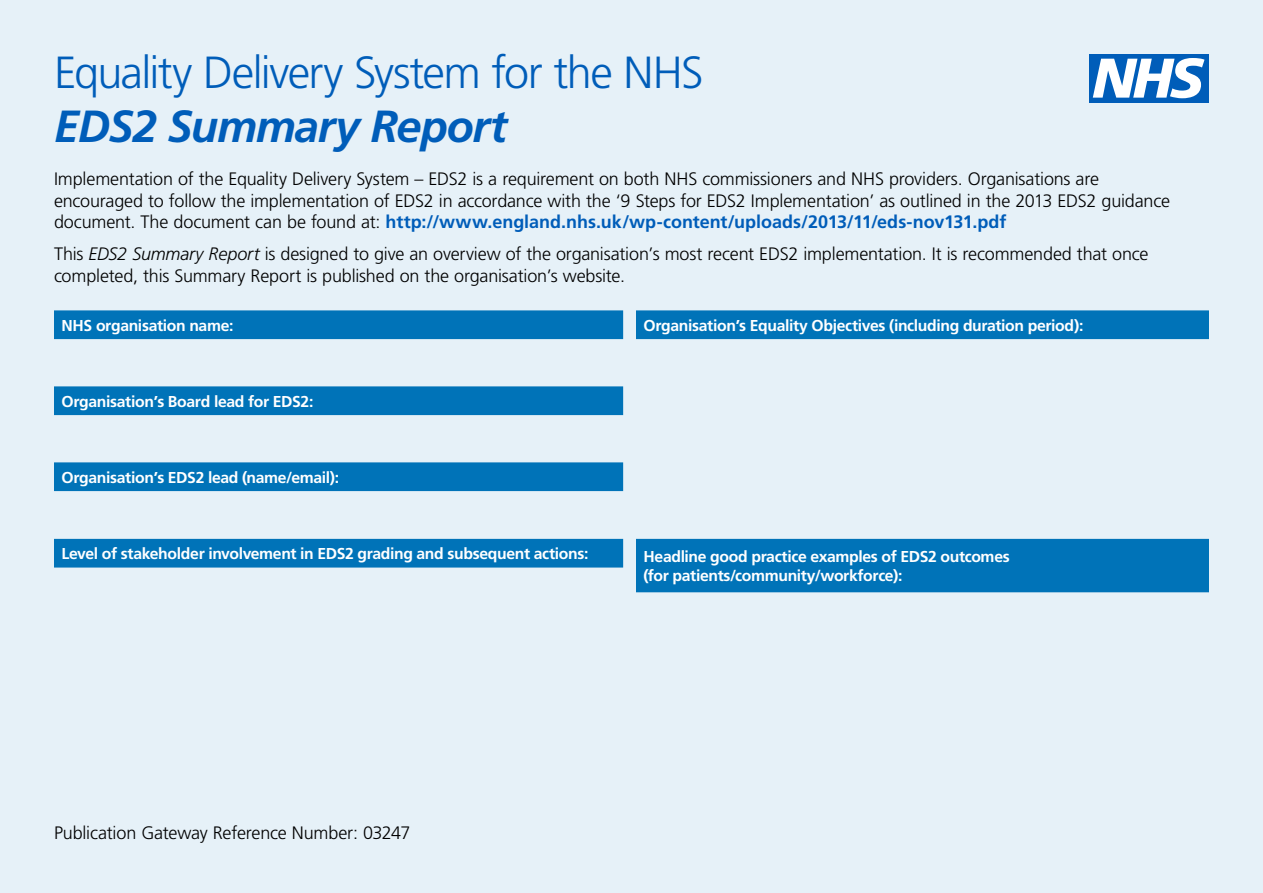
<style>
.page{position:relative;width:1263px;height:893px;background:#e6f1f8}
.page>*{position:absolute;margin:0;border:0;box-sizing:border-box;transform-origin:0 0}
.t1{font:300 45px "Frutiger LT Pro";letter-spacing:-.035em;color:#005db9}
.t2{font:italic 700 45px "Frutiger LT Pro";letter-spacing:-.03em;color:#005db9}
.t3{font:300 18px/21.6px "Frutiger LT Pro";letter-spacing:-.01em;color:#000}
.boxheadlines1{font:700 15.75px/18.9px "Frutiger LT Pro";letter-spacing:-.02em;color:#fff}
.s1{font-weight:700;color:#005db9}
.s2{font-style:italic}
</style>
<div class="page">
<div style="left:1089px;top:54px;width:120px;height:48px;background:#005db9"></div>
<svg style="left:1093px;top:58px;width:111px;height:40px"></svg>
<div style="left:636px;top:538px;width:573px;height:55px;background:#0073b8"></div>
<div style="left:54px;top:538px;width:570px;height:30px;background:#0073b8"></div>
<div style="left:54px;top:462px;width:570px;height:30px;background:#0073b8"></div>
<div style="left:54px;top:386px;width:570px;height:30px;background:#0073b8"></div>
<div style="left:54px;top:310px;width:570px;height:30px;background:#0073b8"></div>
<div style="left:636px;top:310px;width:573px;height:30px;background:#0073b8"></div>
<p class="t1" style="left:54px;top:46px;width:651px">Equality Delivery System for the NHS</p>
<p class="t2" style="left:54px;top:100px;width:455px">EDS2 Summary Report</p>
<p class="t3" style="left:54px;top:168px;width:1117px">Implementation of the Equality Delivery System – EDS2 is a requirement on both NHS commissioners and NHS providers. Organisations are encouraged to follow the implementation of EDS2 in accordance with the ‘9 Steps for EDS2 Implementation’ as outlined in the 2013 EDS2 guidance document. The document can be found at: <span class="s1">http://www.england.nhs.uk/wp-content/uploads/2013/11/eds-nov131.pdf</span></p>
<p class="t3" style="left:54px;top:243px;width:1096px">This <span class="s2">EDS2 Summary Report</span> is designed to give an overview of the organisation’s most recent EDS2 implementation. It is recommended that once completed, this Summary Report is published on the organisation’s website.</p>
<p class="boxheadlines1" style="left:62px;top:316px;width:173px">NHS organisation name:</p>
<p class="boxheadlines1" style="left:643px;top:316px;width:441px">Organisation’s Equality Objectives (including duration period):</p>
<p class="boxheadlines1" style="left:62px;top:392px;width:253px">Organisation’s Board lead for EDS2:</p>
<p class="boxheadlines1" style="left:62px;top:468px;width:279px">Organisation’s EDS2 lead (name/email):</p>
<p class="boxheadlines1" style="left:62px;top:544px;width:528px">Level of stakeholder involvement in EDS2 grading and subsequent actions:</p>
<p class="boxheadlines1" style="left:643px;top:547px;width:368px">Headline good practice examples of EDS2 outcomes (for patients/community/workforce):</p>
<p class="t3" style="left:54px;top:822px;width:358px">Publication Gateway Reference Number: 03247</p>
</div>
